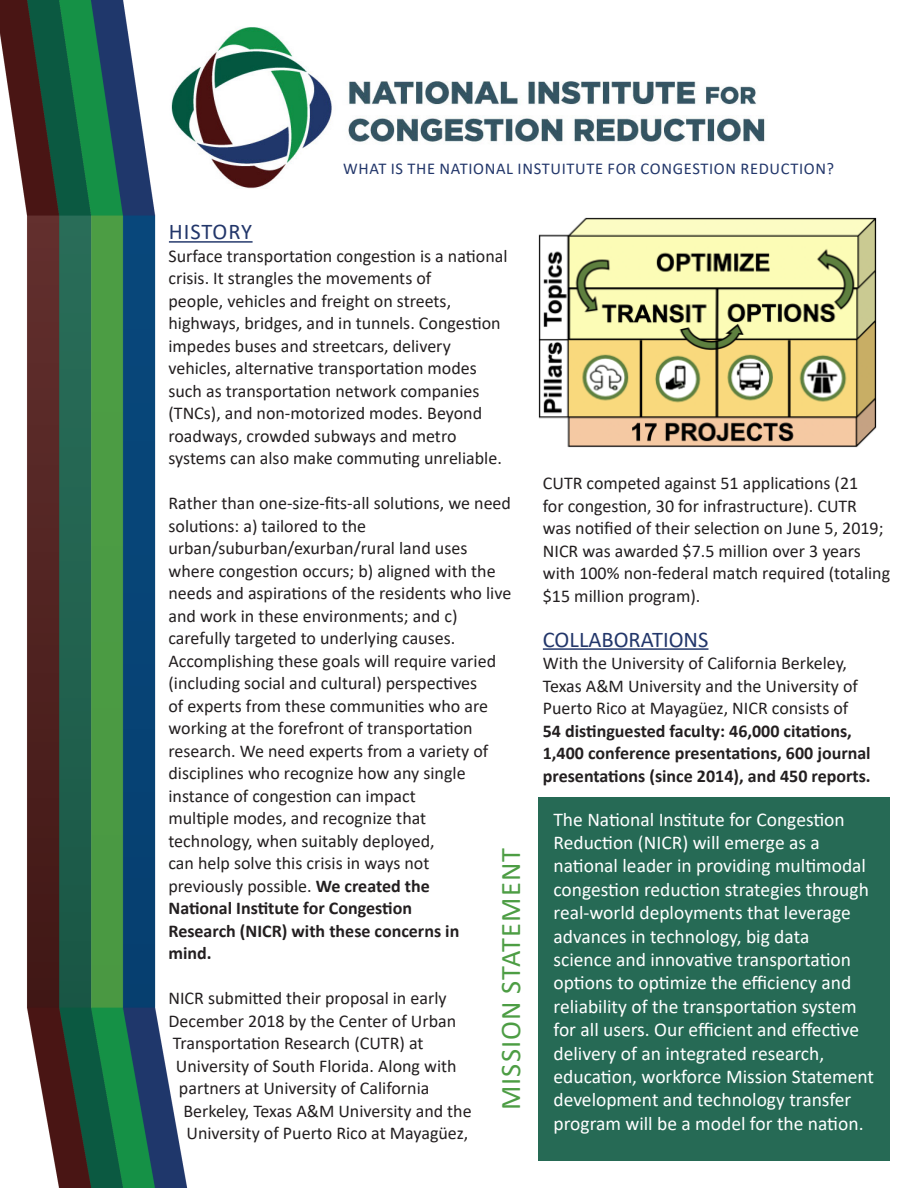
<style>
.page{position:relative;width:918px;height:1188px;background:#fff}
.page>*{position:absolute;margin:0;border:0;box-sizing:border-box;transform-origin:0 0}
.t1{font:28.5px "Calibri";letter-spacing:.04em;color:#4d9d44}
.t2{font:22.5px "Calibri";color:#22366a}
.t3{font:22.5px "Calibri";letter-spacing:.035em;color:#22366a}
.t4{font:19.5px/23.4px "Calibri";color:#fff}
.t5{font:18px/22.5px "Calibri";color:#231f20}
.t6{font:700 18px/22.5px "Calibri";color:#231f20}
.t7{font:16.5px "Calibri";letter-spacing:.04em;color:#22366a}
.s1{font-weight:700}
.s2{font-weight:400}
</style>
<div class="page">
<img style="left:0;top:0;width:188px;height:1188px">
<img style="left:170px;top:8px;width:595px;height:205px">
<hr style="left:169px;top:241px;width:84px;height:2px;background:#22366a">
<hr style="left:543px;top:648px;width:166px;height:2px;background:#22366a">
<img style="left:529px;top:207px;width:348px;height:241px">
<div style="left:538px;top:797px;width:352px;height:364px;background:#266a55"></div>
<p class="t7" style="left:343px;top:157px;width:492px">WHAT IS THE NATIONAL INSTUITUTE FOR CONGESTION REDUCTION?</p>
<p class="t3" style="left:169px;top:216px;width:85px">HISTORY</p>
<p class="t5" style="left:168px;top:244px;width:341px">Surface transportation congestion is a national crisis. It strangles the movements of</p>
<p class="t5" style="left:168px;top:289px;width:334px">people, vehicles and freight on streets, highways, bridges, and in tunnels. Congestion</p>
<p class="t5" style="left:168px;top:334px;width:315px">impedes buses and streetcars, delivery vehicles, alternative transportation modes such as transportation network companies (TNCs), and non-motorized modes. Beyond</p>
<p class="t5" style="left:168px;top:424px;width:335px">roadways, crowded subways and metro systems can also make commuting unreliable.</p>
<p class="t5" style="left:168px;top:492px;width:344px">Rather than one-size-fits-all solutions, we need solutions: a) tailored to the</p>
<p class="t5" style="left:168px;top:537px;width:329px">urban/suburban/exurban/rural land uses where congestion occurs; b) aligned with the</p>
<p class="t5" style="left:168px;top:582px;width:344px">needs and aspirations of the residents who live and work in these environments; and c)</p>
<p class="t5" style="left:168px;top:627px;width:329px">carefully targeted to underlying causes.<br>Accomplishing these goals will require varied (including social and cultural) perspectives of experts from these communities who are working at the forefront of transportation research. We need experts from a variety of</p>
<p class="t5" style="left:168px;top:762px;width:299px">disciplines who recognize how any single instance of congestion can impact multiple modes, and recognize that technology, when suitably deployed,<br>can help solve this crisis in ways not previously possible. <span class="s1">We created the National Institute for Congestion Research (NICR) with these concerns in mind.</span></p>
<p class="t5" style="left:168px;top:987px;width:280px">NICR submitted their proposal in early</p>
<p class="t5" style="left:168px;top:1009px;width:289px">December 2018 by the Center of Urban</p>
<p class="t5" style="left:173px;top:1032px;width:252px">Transportation Research (CUTR) at</p>
<p class="t5" style="left:176px;top:1054px;width:282px">University of South Florida. Along with</p>
<p class="t5" style="left:179px;top:1077px;width:252px">partners at University of California</p>
<p class="t5" style="left:183px;top:1099px;width:290px">Berkeley, Texas A&amp;M University and the</p>
<p class="t5" style="left:186px;top:1122px;width:283px">University of Puerto Rico at Mayagüez,</p>
<p class="t1" style="left:491px;top:1110px;width:264px;rotate:-90deg">MISSION STATEMENT</p>
<p class="t5" style="left:543px;top:471px;width:349px">CUTR competed against 51 applications (21<br>for congestion, 30 for infrastructure). CUTR<br>was notified of their selection on June 5, 2019; NICR was awarded $7.5 million over 3 years with 100% non-federal match required (totaling $15 million program).</p>
<p class="t2" style="left:543px;top:623px;width:167px">COLLABORATIONS</p>
<p class="t6" style="left:543px;top:652px;width:329px"><span class="s2">With the University of California Berkeley, Texas A&amp;M University and the University of Puerto Rico at Mayagüez, NICR consists of </span>54 distinguested faculty: 46,000 citations, 1,400 conference presentations, 600 journal presentations (since 2014), and 450 reports.</p>
<p class="t4" style="left:554px;top:807px;width:322px">The National Institute for Congestion Reduction (NICR) will emerge as a national leader in providing multimodal congestion reduction strategies through real-world deployments that leverage advances in technology, big data<br>science and innovative transportation options to optimize the efficiency and reliability of the transportation system for all users. Our efficient and effective delivery of an integrated research, education, workforce Mission Statement development and technology transfer program will be a model for the nation.</p>
</div>
